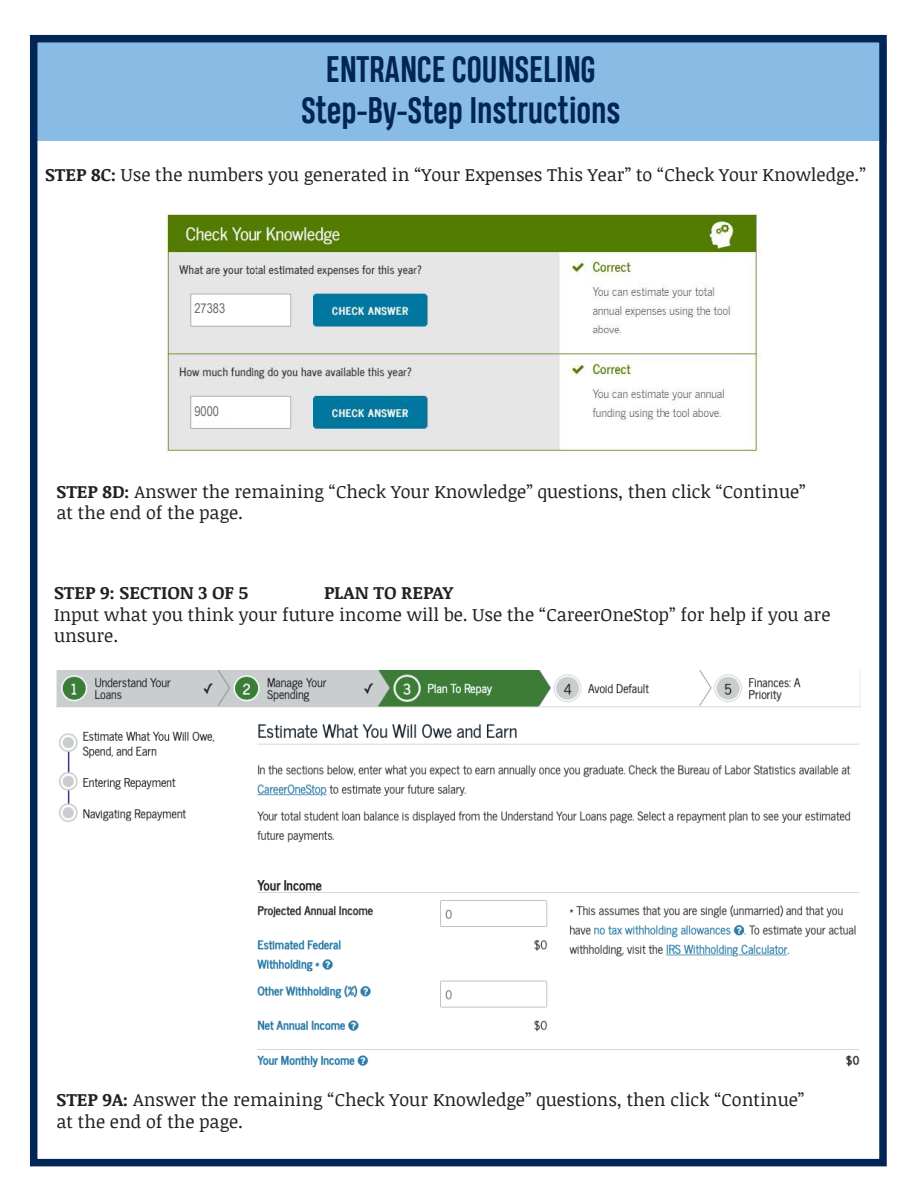
<style>
.page{position:relative;width:918px;height:1188px;background:#fff}
.page>*{position:absolute;margin:0;border:0;box-sizing:border-box;transform-origin:0 0}
.t1{font:700 34.5px "Heading Pro Trial";color:#002556}
.t2{font:18px/21.6px "Noticia Text";color:#231f20}
.t3{font:700 18px "Noticia Text";color:#231f20}
.t4{font:13.5px "Arial Narrow";color:#6d6c6c}
.s1{font-weight:700}
</style>
<div class="page">
<div style="left:36px;top:42px;width:850px;height:99px;background:#88bce5"></div>
<img style="left:165px;top:213px;width:596px;height:243px">
<div style="left:194px;top:303px;width:74px;height:15px;background:#fff"></div>
<div style="left:194px;top:406px;width:74px;height:15px;background:#fff"></div>
<img style="left:56px;top:671px;width:805px;height:397px">
<div style="left:30px;top:35px;width:857px;height:1131px;border:8px solid #002556"></div>
<p class="t1" style="left:326px;top:48px;width:271px">ENTRANCE COUNSELING</p>
<p class="t1" style="left:301px;top:89px;width:321px">Step-By-Step Instructions</p>
<p class="t2" style="left:45px;top:164px;width:822px"><span class="s1">STEP 8C:</span> Use the numbers you generated in “Your Expenses This Year” to “Check Your Knowledge.”</p>
<p class="t4" style="left:194px;top:298px;width:32px">27383</p>
<p class="t4" style="left:194px;top:401px;width:26px">9000</p>
<p class="t2" style="left:56px;top:480px;width:751px"><span class="s1">STEP 8D:</span> Answer the remaining “Check Your Knowledge” questions, then click “Continue” at the end of the page.</p>
<p class="t3" style="left:54px;top:580px;width:196px">STEP 9: SECTION 3 OF 5</p>
<p class="t3" style="left:324px;top:580px;width:131px">PLAN TO REPAY</p>
<p class="t2" style="left:54px;top:603px;width:778px">Input what you think your future income will be. Use the “CareerOneStop” for help if you are unsure.</p>
<p class="t2" style="left:56px;top:1089px;width:749px"><span class="s1">STEP 9A:</span> Answer the remaining “Check Your Knowledge” questions, then click “Continue” at the end of the page.</p>
</div>
